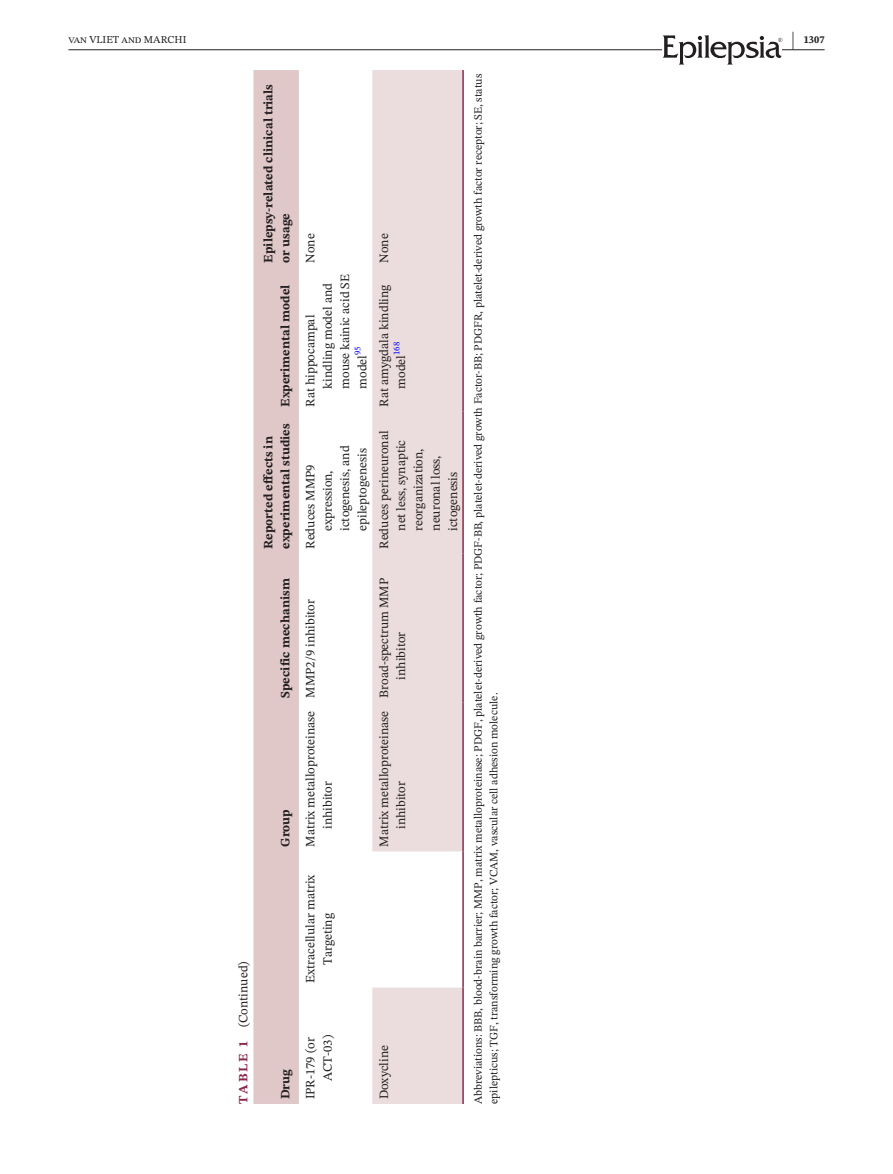
<style>
.page{position:relative;width:893px;height:1174px;background:#fff}
.page>*{position:absolute;margin:0;border:0;box-sizing:border-box;transform-origin:0 0}
.t1{font:700 21px "STIX Two Text";color:#231f20;scale:.42 1}
.t2{font:12.75px/17.2px "STIX Two Text";color:#231f20}
.t3{font:700 12.75px/17.2px "STIX Two Text";color:#231f20}
.t4{font:11.25px/15.8px "STIX Two Text";color:#231f20}
.t5{font:10.5px "STIX Two Text";color:#231f20}
.t6{font:700 10.5px "STIX Two Text";color:#231f20}
.t7{font:8.85px "STIX Two Text";color:#00f}
.s1{font-weight:700;color:#8c284e}
</style>
<div class="page">
<hr style="left:68px;top:49px;width:756px;height:1px;background:#231f20">
<svg style="left:663px;top:35px;width:119px;height:30px"></svg>
<div style="left:253px;top:70px;width:46px;height:1034px;background:#e0c8c9"></div>
<svg style="left:372px;top:70px;width:90px;height:1034px;background:#ede0e1"></svg>
<hr style="left:462px;top:987px;width:2px;height:117px;background:#8c284e">
<hr style="left:462px;top:851px;width:2px;height:136px;background:#8c284e">
<hr style="left:462px;top:702px;width:2px;height:149px;background:#8c284e">
<hr style="left:462px;top:553px;width:2px;height:149px;background:#8c284e">
<hr style="left:462px;top:411px;width:2px;height:142px;background:#8c284e">
<hr style="left:462px;top:267px;width:2px;height:144px;background:#8c284e">
<hr style="left:462px;top:70px;width:2px;height:197px;background:#8c284e">
<h1 class="t1" style="left:792px;top:24px;width:8px">|</h1>
<p class="t5" style="left:68px;top:32px;width:120px">van VLIET and MARCHI</p>
<p class="t6" style="left:804px;top:32px;width:22px">1307</p>
<p class="t2" style="left:235px;top:1104px;width:144px;rotate:-90deg"><span class="s1">TABLE 1</span> (Continued)</p>
<p class="t3" style="left:260px;top:262px;width:180px;rotate:-90deg">Epilepsy-related clinical trials or usage</p>
<p class="t3" style="left:277px;top:407px;width:124px;rotate:-90deg">Experimental model</p>
<p class="t3" style="left:260px;top:549px;width:127px;rotate:-90deg">Reported effects in experimental studies</p>
<p class="t3" style="left:277px;top:698px;width:121px;rotate:-90deg">Specific mechanism</p>
<p class="t3" style="left:277px;top:847px;width:39px;rotate:-90deg">Group</p>
<p class="t2" style="left:302px;top:262px;width:31px;rotate:-90deg">None</p>
<p class="t2" style="left:302px;top:389px;width:116px;text-indent:-18px;rotate:-90deg">Rat hippocampal kindling model and mouse kainic acid SE model</p>
<p class="t7" style="left:351px;top:355px;width:10px;rotate:-90deg">95</p>
<p class="t2" style="left:375px;top:262px;width:31px;rotate:-90deg">None</p>
<p class="t2" style="left:375px;top:389px;width:106px;text-indent:-18px;rotate:-90deg">Rat amygdala kindling model</p>
<p class="t7" style="left:390px;top:355px;width:15px;rotate:-90deg">168</p>
<p class="t2" style="left:302px;top:531px;width:87px;text-indent:-18px;rotate:-90deg">Reduces MMP9 expression, ictogenesis, and epileptogenesis</p>
<p class="t2" style="left:375px;top:531px;width:102px;text-indent:-18px;rotate:-90deg">Reduces perineuronal net less, synaptic reorganization, neuronal loss, ictogenesis</p>
<p class="t2" style="left:302px;top:697px;width:100px;rotate:-90deg">MMP2/9 inhibitor</p>
<p class="t2" style="left:302px;top:829px;width:120px;text-indent:-18px;rotate:-90deg">Matrix metalloproteinase inhibitor</p>
<p class="t2" style="left:302px;top:965px;width:92px;text-indent:-18px;rotate:-90deg">Extracellular matrix<br>Targeting</p>
<p class="t2" style="left:375px;top:679px;width:103px;text-indent:-18px;rotate:-90deg">Broad-spectrum MMP inhibitor</p>
<p class="t2" style="left:375px;top:829px;width:120px;text-indent:-18px;rotate:-90deg">Matrix metalloproteinase inhibitor</p>
<p class="t3" style="left:277px;top:1099px;width:32px;rotate:-90deg">Drug</p>
<p class="t2" style="left:302px;top:1099px;width:66px;text-align:right;rotate:-90deg">IPR-179 (or<br>ACT-03)</p>
<p class="t2" style="left:375px;top:1099px;width:56px;rotate:-90deg">Doxycline</p>
<p class="t4" style="left:470px;top:1104px;width:1031px;rotate:-90deg">Abbreviations: BBB, blood-brain barrier; MMP, matrix metalloproteinase; PDGF, platelet-derived growth factor; PDGF-BB, platelet-derived growth Factor-BB; PDGFR, platelet-derived growth factor receptor; SE, status epilepticus; TGF, transforming growth factor; VCAM, vascular cell adhesion molecule.</p>
</div>
